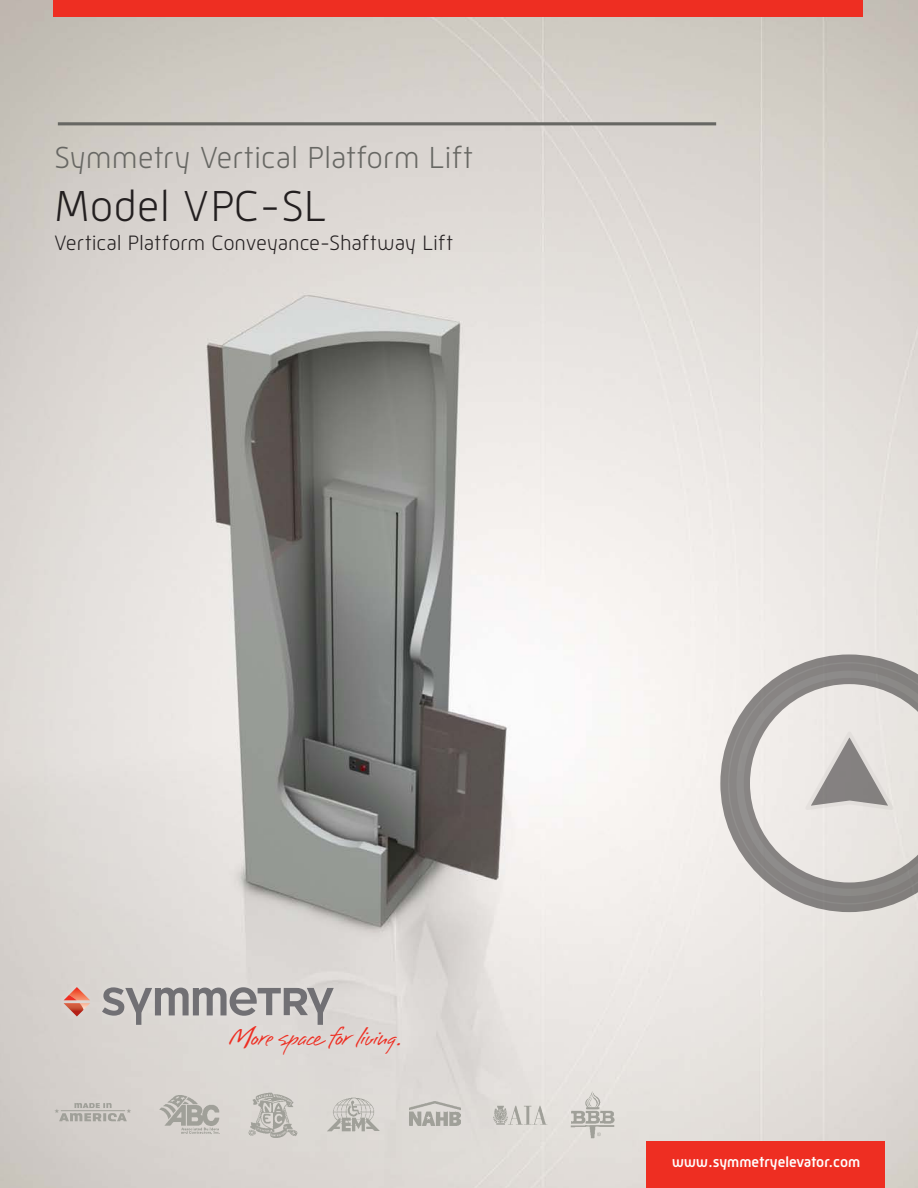
<style>
.page{position:relative;width:918px;height:1188px;background:#fff}
.page>*{position:absolute;margin:0;border:0;box-sizing:border-box;transform-origin:0 0}
.t1{font:300 44.4px "Mic 32";color:#231f20;scale:1.04 1}
.t2{font:34.05px "Brisa Alternates";letter-spacing:-.02em;color:#ee2e22}
.t3{font:300 31.2px "Mic 32";color:#676763;scale:1.04 1}
.t4{font:300 21.3px "Mic 32";letter-spacing:-.01em;color:#231f20;scale:1.04 1}
.t5{font:700 15px "Mic 32";color:#fff}
.s1{font-family:"Brisa"}
</style>
<div class="page">
<img style="left:0;top:0;width:918px;height:1188px">
<div style="left:646px;top:1142px;width:239px;height:46px;background:#ee2e22"></div>
<hr style="left:58px;top:122px;width:658px;height:3px;background:#676763">
<div style="left:53px;top:0;width:810px;height:16px;background:#ee2e22"></div>
<svg style="left:720px;top:654px;width:198px;height:258px;background:#d0cdca"></svg>
<svg style="left:729px;top:663px;width:189px;height:240px;background:#aeaba9"></svg>
<svg style="left:744px;top:678px;width:174px;height:211px;background:#cfcbc8"></svg>
<div style="left:56px;top:978px;width:353px;height:85px;background:#dcd9d5"></div>
<svg style="left:64px;top:987px;width:26px;height:29px"></svg>
<svg style="left:102px;top:987px;width:232px;height:38px"></svg>
<img style="left:160px;top:1095px;width:59px;height:40px">
<img style="left:571px;top:1091px;width:44px;height:48px">
<img style="left:249px;top:1090px;width:49px;height:50px">
<img style="left:324px;top:1095px;width:61px;height:40px">
<img style="left:409px;top:1100px;width:52px;height:30px">
<img style="left:493px;top:1104px;width:57px;height:24px">
<svg style="left:55px;top:1103px;width:76px;height:18px"></svg>
<p class="t3" style="left:54px;top:140px;width:405px">Symmetry Vertical Platform Lift</p>
<p class="t1" style="left:54px;top:182px;width:264px">Model VPC-SL</p>
<p class="t4" style="left:54px;top:232px;width:385px">Vertical Platform Conveyance-Shaftway Lift</p>
<p class="t2" style="left:230px;top:1020px;width:173px">More <span class="s1">s</span>pac<span class="s1">e</span> for living.</p>
<p class="t5" style="left:672px;top:1153px;width:190px">www.symmetryelevator.com</p>
</div>
